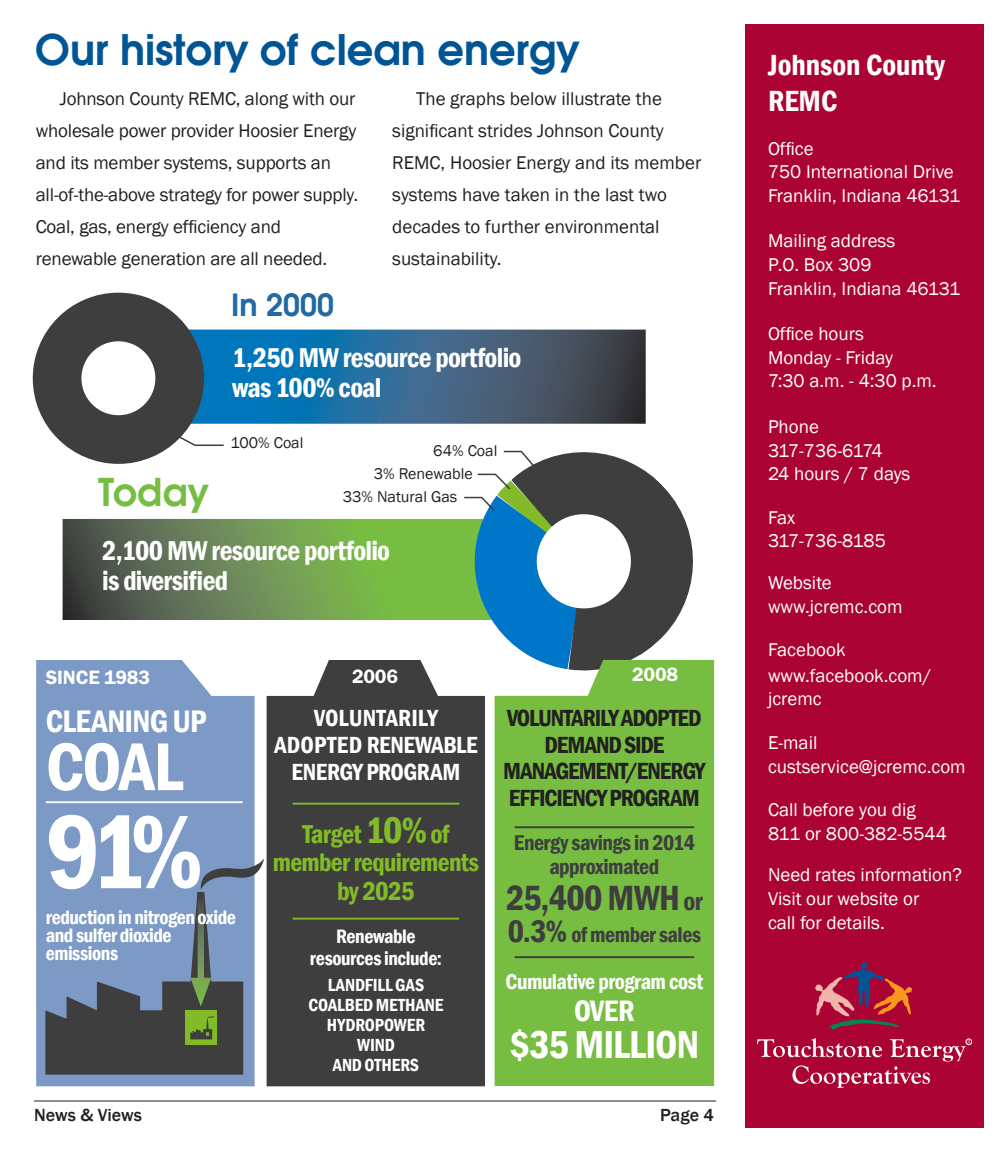
<style>
.page{position:relative;width:1008px;height:1152px;background:#fff}
.page>*{position:absolute;margin:0;border:0;box-sizing:border-box;transform-origin:0 0}
.t1{font:600 condensed 108.4px "Franklin Gothic";color:#fff}
.t2{font:600 condensed 70px "Franklin Gothic";color:#fff}
.Headline{font:44px "Moderne Demi";color:#005595}
.t3{font:600 condensed 40px "Franklin Gothic";letter-spacing:-.025em;color:#fff}
.t4{font:40px "Moderne Demi";letter-spacing:.005em;color:#77bd42}
.t5{font:600 condensed 36px "Franklin Gothic";letter-spacing:-.015em;color:#3e3e3f}
.t6{font:600 condensed 32px "Franklin Gothic";letter-spacing:-.025em;color:#fff}
.Headline_small{font:32px "Moderne Demi";color:#216aa5}
.t7{font:600 condensed 30.4px "Franklin Gothic";color:#fff}
.t8{font:600 condensed 30px/36px "Franklin Gothic";color:#fff}
.t9{font:600 condensed 28px/30px "Franklin Gothic";letter-spacing:-.025em;color:#fff}
.t10{font:600 condensed 26.6px "Franklin Gothic";letter-spacing:-.03em;color:#82bb27}
.t11{font:600 condensed 26px "Franklin Gothic";letter-spacing:-.025em;color:#82bb27}
.t12{font:600 condensed 24px/26.8px "Franklin Gothic";letter-spacing:-.045em;color:#231f20;text-align:center}
.t13{font:600 condensed 24px "Franklin Gothic";letter-spacing:-.01em;color:#fff}
.t14{font:600 condensed 22px/24px "Franklin Gothic";letter-spacing:-.025em;color:#3e3e3f;text-align:center}
.t15{font:600 condensed 22px "Franklin Gothic";letter-spacing:-.02em;color:#fff}
.t16{font:600 condensed 20px/18px "Franklin Gothic";letter-spacing:-.025em;color:#fff}
.t17{font:600 20px "Franklin Gothic FS";letter-spacing:-.01em;color:#fff}
.Body_text{font:19px/32px "Franklin Gothic";letter-spacing:-.01em;color:#231f20}
.t18{font:19px/23.6px "Franklin Gothic";color:#fff}
.t19{font:19px "Franklin Gothic";letter-spacing:-.045em;color:#fff}
.t20{font:600 condensed 18px "Franklin Gothic";color:#fff}
.t21{font:500 18px "Franklin Gothic";color:#231f20}
.Body_text-2{font:16px "Franklin Gothic";color:#231f20}
.s1{font-size:38px}
.s2{font-size:26px}
.s3{font-size:32px}
</style>
<div class="page">
<svg style="left:63px;top:519px;width:400px;height:101px;background:#678d4d"></svg>
<div style="left:267px;top:660px;width:218px;height:426px;background:#3e3e3f"></div>
<hr style="left:34px;top:1101px;width:682px;height:1px;background:#231f20">
<div style="left:746px;top:24px;width:238px;height:1104px;background:#ab0333"></div>
<svg style="left:815px;top:962px;width:98px;height:68px"></svg>
<svg style="left:757px;top:1038px;width:215px;height:50px"></svg>
<div style="left:36px;top:660px;width:219px;height:426px;background:#7c9ac5"></div>
<hr style="left:46px;top:801px;width:197px;height:2px;background:#fff">
<hr style="left:293px;top:803px;width:166px;height:2px;background:#82bb27">
<hr style="left:293px;top:918px;width:166px;height:2px;background:#82bb27">
<svg style="left:225px;top:330px;width:421px;height:94px;background:#2e6287"></svg>
<svg style="left:33px;top:293px;width:192px;height:171px"></svg>
<svg style="left:45px;top:858px;width:219px;height:217px;background:#6c7f95"></svg>
<div style="left:495px;top:660px;width:219px;height:426px;background:#77bd42"></div>
<hr style="left:515px;top:826px;width:179px;height:2px;background:#3e3e3f">
<hr style="left:515px;top:956px;width:179px;height:2px;background:#3e3e3f">
<svg style="left:463px;top:450px;width:232px;height:223px"></svg>
<p class="Headline" style="left:35px;top:23px;width:545px">Our history of clean energy</p>
<p class="Body_text" style="left:36px;top:83px;width:324px;text-indent:24px">Johnson County REMC, along with our wholesale power provider Hoosier Energy and its member systems, supports an all-of-the-above strategy for power supply.<br>Coal, gas, energy efficiency and renewable generation are all needed.</p>
<p class="Body_text" style="left:392px;top:83px;width:311px;text-indent:24px">The graphs below illustrate the significant strides Johnson County<br>REMC, Hoosier Energy and its member systems have taken in the last two decades to further environmental sustainability.</p>
<p class="t4" style="left:98px;top:468px;width:112px">Today</p>
<p class="Headline_small" style="left:231px;top:286px;width:104px">In 2000</p>
<p class="t9" style="left:232px;top:342px;width:291px">1,250 MW resource portfolio</p>
<p class="t9" style="left:232px;top:372px;width:151px">was 100% coal</p>
<p class="Body_text-2" style="left:231px;top:433px;width:74px">100% Coal</p>
<p class="Body_text-2" style="left:433px;top:440px;width:66px">64% Coal</p>
<p class="Body_text-2" style="left:374px;top:464px;width:101px">3% Renewable</p>
<p class="Body_text-2" style="left:343px;top:486px;width:116px">33% Natural Gas</p>
<p class="t9" style="left:102px;top:536px;width:289px">2,100 MW resource portfolio is diversified</p>
<p class="t17" style="left:46px;top:666px;width:106px">SINCE 1983</p>
<p class="t6" style="left:46px;top:700px;width:162px">CLEANING UP</p>
<p class="t2" style="left:46px;top:720px;width:139px">COAL</p>
<p class="t1" style="left:46px;top:780px;width:159px">91%</p>
<p class="t16" style="left:46px;top:908px;width:192px">reduction in nitrogen oxide and sulfer dioxide</p>
<p class="t16" style="left:46px;top:944px;width:74px">emissions</p>
<p class="t17" style="left:352px;top:665px;width:47px">2006</p>
<p class="t17" style="left:632px;top:663px;width:47px">2008</p>
<p class="t13" style="left:314px;top:702px;width:125px">VOLUNTARILY</p>
<p class="t13" style="left:274px;top:729px;width:205px">ADOPTED RENEWABLE</p>
<p class="t13" style="left:292px;top:756px;width:170px">ENERGY PROGRAM</p>
<p class="t10" style="left:302px;top:816px;width:149px">Target <span class="s1">10%</span> of</p>
<p class="t11" style="left:273px;top:845px;width:208px">member requirements</p>
<p class="t10" style="left:337px;top:873px;width:79px">by 2025</p>
<p class="t16" style="left:336px;top:927px;width:81px">Renewable</p>
<p class="t16" style="left:310px;top:949px;width:134px">resources include:</p>
<p class="t20" style="left:328px;top:973px;width:98px">LANDFILL GAS</p>
<p class="t20" style="left:309px;top:993px;width:136px">COALBED METHANE</p>
<p class="t20" style="left:327px;top:1013px;width:100px">HYDROPOWER</p>
<p class="t20" style="left:357px;top:1033px;width:39px">WIND</p>
<p class="t20" style="left:333px;top:1053px;width:88px">AND OTHERS</p>
<p class="t12" style="left:507px;top:704px;width:196px">VOLUNTARILY ADOPTED<br>DEMAND SIDE</p>
<p class="t12" style="left:503px;top:758px;width:204px">MANAGEMENT/ENERGY</p>
<p class="t12" style="left:509px;top:784px;width:192px">EFFICIENCY PROGRAM</p>
<p class="t14" style="left:514px;top:831px;width:183px">Energy savings in 2014 approximated</p>
<p class="t5" style="left:506px;top:874px;width:198px">25,400 MWH<span class="s2">or</span></p>
<p class="t14" style="left:508px;top:923px;width:195px"><span class="s3">0.3%</span> of member sales</p>
<p class="t15" style="left:505px;top:967px;width:199px">Cumulative program cost</p>
<p class="t7" style="left:574px;top:991px;width:62px">OVER</p>
<p class="t3" style="left:510px;top:1017px;width:191px">$35 MILLION</p>
<p class="t21" style="left:34px;top:1103px;width:109px">News &amp; Views</p>
<p class="t21" style="left:660px;top:1103px;width:56px">Page 4</p>
<p class="t8" style="left:768px;top:47px;width:178px">Johnson County<br>REMC</p>
<p class="t18" style="left:768px;top:137px;width:47px">Office</p>
<p class="t18" style="left:768px;top:160px;width:187px">750 International Drive</p>
<p class="t18" style="left:768px;top:184px;width:194px">Franklin, Indiana 46131</p>
<p class="t18" style="left:768px;top:230px;width:129px">Mailing address</p>
<p class="t18" style="left:768px;top:253px;width:105px">P.O. Box 309</p>
<p class="t18" style="left:768px;top:277px;width:194px">Franklin, Indiana 46131</p>
<p class="t18" style="left:768px;top:322px;width:97px">Office hours</p>
<p class="t18" style="left:768px;top:346px;width:126px">Monday - Friday</p>
<p class="t18" style="left:768px;top:370px;width:170px">7:30 a.m. - 4:30 p.m.</p>
<p class="t18" style="left:768px;top:415px;width:52px">Phone</p>
<p class="t19" style="left:768px;top:438px;width:116px">317-736-6174</p>
<p class="t18" style="left:768px;top:462px;width:144px">24 hours / 7 days</p>
<p class="t18" style="left:768px;top:506px;width:29px">Fax</p>
<p class="t18" style="left:768px;top:530px;width:119px">317-736-8185</p>
<p class="t18" style="left:768px;top:571px;width:65px">Website</p>
<p class="t18" style="left:768px;top:595px;width:136px">www.jcremc.com</p>
<p class="t18" style="left:768px;top:638px;width:79px">Facebook</p>
<p class="t18" style="left:768px;top:664px;width:165px">www.facebook.com/ jcremc</p>
<p class="t18" style="left:768px;top:731px;width:51px">E-mail</p>
<p class="t18" style="left:768px;top:755px;width:199px">custservice@jcremc.com</p>
<p class="t18" style="left:768px;top:798px;width:149px">Call before you dig</p>
<p class="t18" style="left:768px;top:822px;width:180px">811 or 800-382-5544</p>
<p class="t18" style="left:768px;top:864px;width:196px">Need rates information?</p>
<p class="t18" style="left:768px;top:887px;width:153px">Visit our website or</p>
<p class="t18" style="left:768px;top:911px;width:118px">call for details.</p>
</div>
